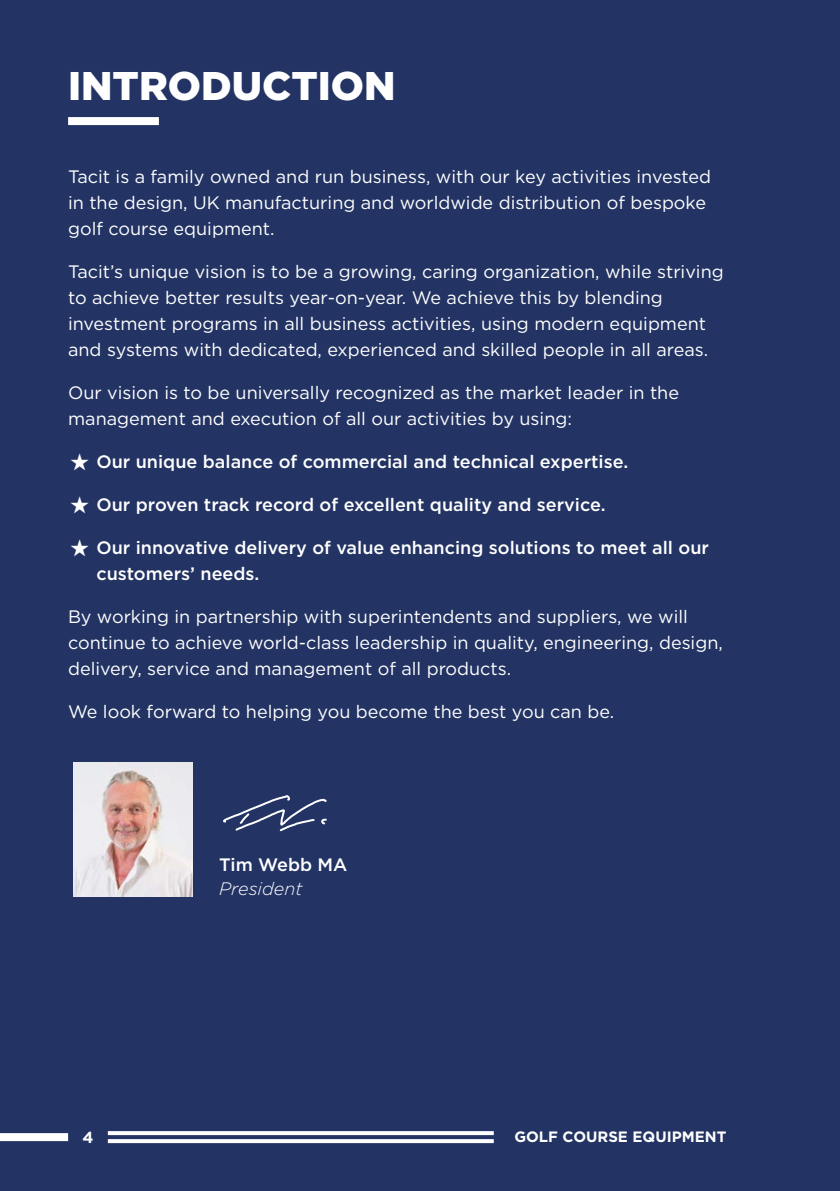
<style>
.page{position:relative;width:840px;height:1191px;background:#fff}
.page>*{position:absolute;margin:0;border:0;box-sizing:border-box;transform-origin:0 0}
.t1{font:900 40px "Gotham";color:#fff}
.t2{font:18px/26px "Gotham";color:#fff}
.t3{font:500 18px/26px "Gotham";color:#fff}
.t4{font:italic 300 18px "Gotham";color:#fff}
.t5{font:700 16px "Gotham";color:#fff}
.t6{font:700 15px "Gotham";color:#fff}
</style>
<div class="page">
<div style="left:0;top:0;width:839px;height:1191px;background:#233464"></div>
<div style="left:68px;top:117px;width:91px;height:8px;background:#fff"></div>
<img style="left:74px;top:762px;width:119px;height:135px">
<svg style="left:223px;top:795px;width:104px;height:37px"></svg>
<div style="left:0;top:1133px;width:68px;height:8px;background:#fff"></div>
<svg style="left:108px;top:1131px;width:385px;height:4px;background:#f8f9fa"></svg>
<svg style="left:108px;top:1139px;width:385px;height:4px;background:#f8f9fa"></svg>
<h1 class="t1" style="left:68px;top:58px;width:329px">INTRODUCTION</h1>
<p class="t2" style="left:68px;top:163px;width:644px">Tacit is a family owned and run business, with our key activities invested in the design, UK manufacturing and worldwide distribution of bespoke golf course equipment.</p>
<p class="t2" style="left:68px;top:258px;width:656px">Tacit’s unique vision is to be a growing, caring organization, while striving to achieve better results year-on-year. We achieve this by blending investment programs in all business activities, using modern equipment and systems with dedicated, experienced and skilled people in all areas.</p>
<p class="t2" style="left:68px;top:379px;width:612px">Our vision is to be universally recognized as the market leader in the management and execution of all our activities by using:</p>
<p class="t3" style="left:96px;top:448px;width:533px">Our unique balance of commercial and technical expertise.</p>
<p class="t3" style="left:96px;top:491px;width:510px">Our proven track record of excellent quality and service.</p>
<p class="t3" style="left:96px;top:534px;width:613px">Our innovative delivery of value enhancing solutions to meet all our customers’ needs.</p>
<p class="t2" style="left:68px;top:603px;width:656px">By working in partnership with superintendents and suppliers, we will continue to achieve world-class leadership in quality, engineering, design, delivery, service and management of all products.</p>
<p class="t2" style="left:68px;top:698px;width:547px">We look forward to helping you become the best you can be.</p>
<p class="t3" style="left:219px;top:851px;width:130px">Tim Webb MA</p>
<p class="t4" style="left:219px;top:877px;width:85px">President</p>
<p class="t5" style="left:82px;top:1126px;width:13px">4</p>
<p class="t6" style="left:514px;top:1127px;width:213px">GOLF COURSE EQUIPMENT</p>
</div>
